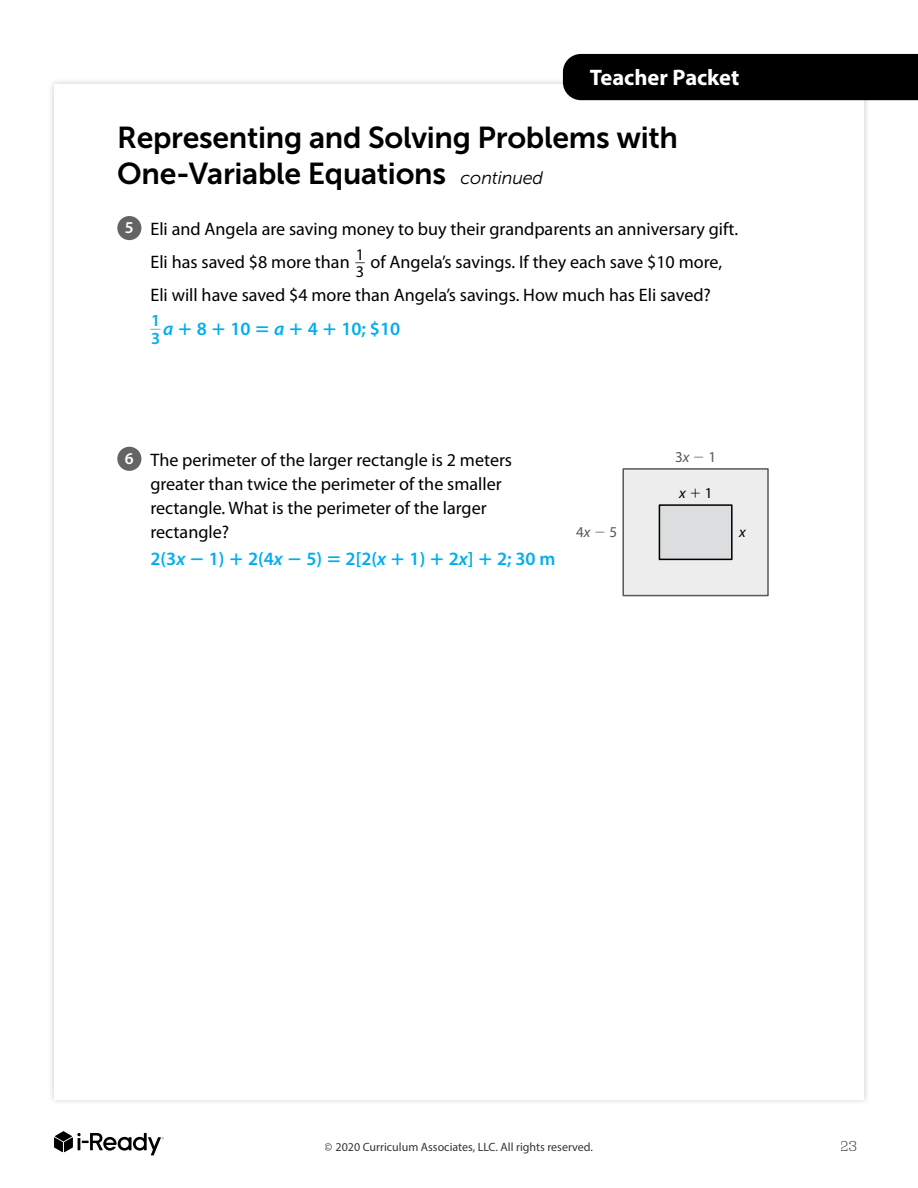
<style>
.page{position:relative;width:918px;height:1188px;background:#fff}
.page>*{position:absolute;margin:0;border:0;box-sizing:border-box;transform-origin:0 0}
.t1{font:30.15px/36.2px "Museo Sans 700";letter-spacing:-.01em;color:#000}
.t2{font:700 22.5px "Myriad Pro";letter-spacing:-.005em;color:#fff}
.t3{font:600 18.9px "Myriad Pro";color:#00aeef}
.t4{font:18.15px/24.2px "Myriad Pro";color:#000;text-align:center}
.t5{font:600 16.95px "Myriad Pro";color:#00aeef}
.t6{font:16.35px "Myriad Pro";color:#000}
.t7{font:15.15px "Myriad Pro";color:#58595b}
.t8{font:italic 15.15px "Myriad Pro";color:#000}
.t9{font:15.15px "Myriad Pro";color:#000}
.t10{font:300 15px "Jubilat";color:#000}
.t11{font:12px "Myriad Pro";color:#000}
.s1{font-family:"Museo Sans 300";font-style:italic;font-size:18.15px}
.s2{font-weight:600;font-size:16.65px;color:#fff}
.s3{font-style:italic}
</style>
<div class="page">
<svg style="left:54px;top:1131px;width:110px;height:24px"></svg>
<div style="left:48px;top:78px;width:823px;height:1028px;background:#f3f3f3"></div>
<div style="left:54px;top:84px;width:810px;height:1016px;background:#fff"></div>
<div style="left:117px;top:216px;width:24px;height:24px;background:#636466;border-radius:50%"></div>
<div style="left:117px;top:447px;width:24px;height:24px;background:#636466;border-radius:50%"></div>
<div style="left:623px;top:469px;width:145px;height:127px;background:#ededee"></div>
<div style="left:622px;top:468px;width:147px;height:128px;border:2px solid #58595b"></div>
<div style="left:659px;top:505px;width:73px;height:54px;background:#dcddde"></div>
<div style="left:659px;top:504px;width:74px;height:56px;border:2px solid #000"></div>
<div style="left:563px;top:54px;width:355px;height:46px;background:#000"></div>
<p class="t2" style="left:590px;top:63px;width:151px">Teacher Packet</p>
<h1 class="t1" style="left:117px;top:120px;width:562px">Representing and Solving Problems with<br>One‑Variable Equations <span class="s1">continued</span></h1>
<p class="t4" style="left:125px;top:213px;width:615px;line-height:33.2px"><span class="s2">5</span> Eli and Angela are saving money to buy their grandparents an anniversary gift.<br>Eli has saved $8 more than <sup>1</sup> of Angela’s savings. If they each save $10 more,</p>
<p class="t6" style="left:355px;top:263px;width:11px">• •3</p>
<p class="t4" style="left:150px;top:283px;width:562px">Eli will have saved $4 more than Angela’s savings. How much has Eli saved?</p>
<p class="t5" style="left:151px;top:311px;width:11px">1</p>
<p class="t5" style="left:150px;top:329px;width:12px">• •3</p>
<p class="t3" style="left:163px;top:318px;width:239px"><span class="s3">a</span> 8 10 <span class="s3">a</span> 4 10; $10</p>
<p class="t4" style="left:150px;top:448px;width:363px;text-align:left;text-indent:-26px"><span class="s2">6</span> The perimeter of the larger rectangle is 2 meters greater than twice the perimeter of the smaller rectangle. What is the perimeter of the larger rectangle?</p>
<p class="t3" style="left:150px;top:548px;width:407px">2(3<span class="s3">x</span> 1) 2(4<span class="s3">x</span> 5) 2[2(<span class="s3">x</span> 1) 2<span class="s3">x</span>] 2; 30 m</p>
<p class="t7" style="left:576px;top:522px;width:16px">4<span class="s3">x</span></p>
<p class="t7" style="left:609px;top:522px;width:9px">5</p>
<p class="t7" style="left:675px;top:448px;width:16px">3<span class="s3">x</span></p>
<p class="t7" style="left:708px;top:448px;width:9px">1</p>
<p class="t8" style="left:679px;top:484px;width:8px">x</p>
<p class="t9" style="left:705px;top:484px;width:9px">1</p>
<p class="t8" style="left:739px;top:522px;width:8px">x</p>
<p class="t11" style="left:325px;top:1139px;width:270px">© 2020 Curriculum Associates, LLC. All rights reserved.</p>
<p class="t10" style="left:841px;top:1136px;width:18px">23</p>
</div>
